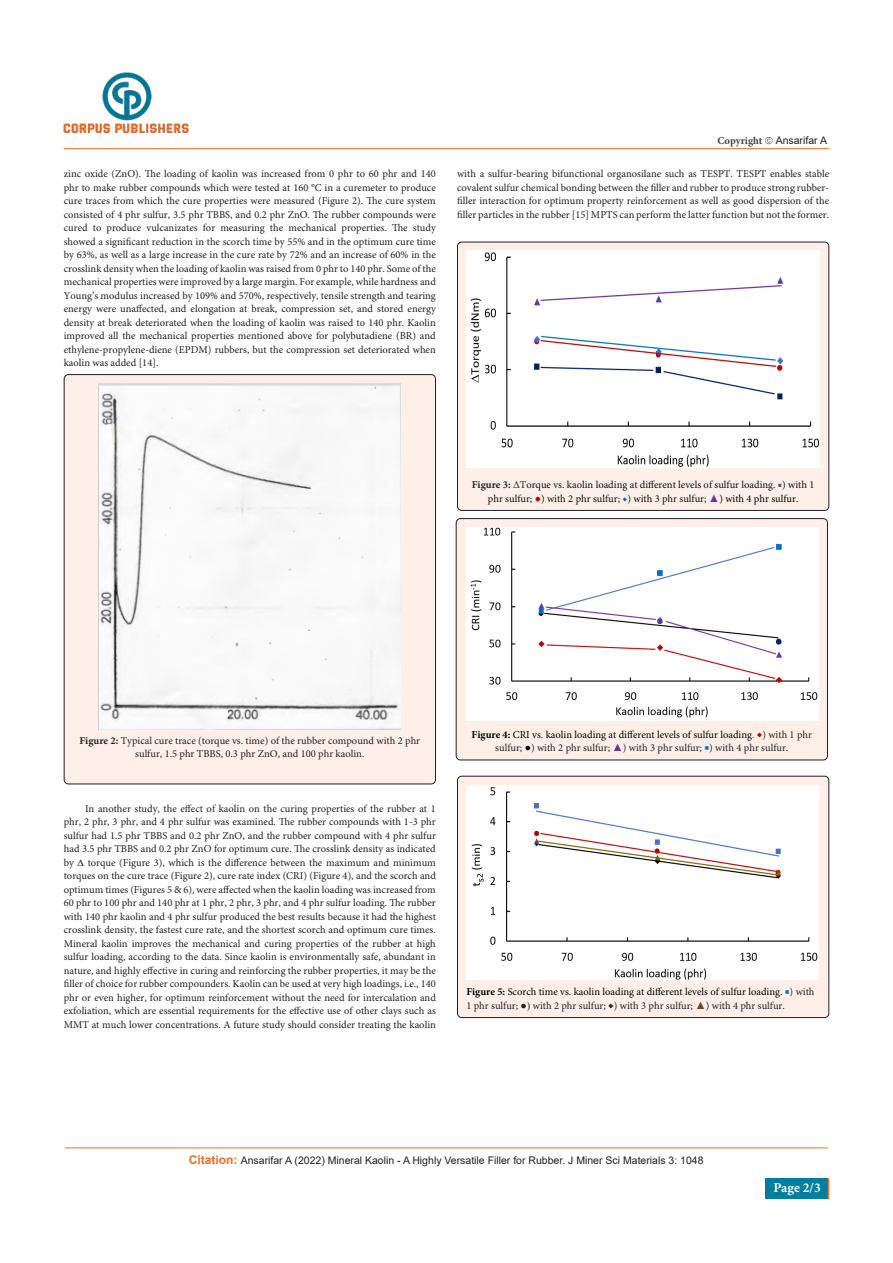
<style>
.page{position:relative;width:893px;height:1263px;background:#fff}
.page>*{position:absolute;margin:0;border:0;box-sizing:border-box;transform-origin:0 0}
.t1{font:700 13.5px "Minion Pro";color:#fff}
.t2{font:10.5px/13.5px "Minion Pro";color:#231f20;text-align:justify}
.t3{font:10.5px/13.5px "Minion Pro";color:#0d0d0d;text-align:center}
.t4{font:10.5px "Arial";color:#231f20}
.t5{font:700 10.5px "Minion Pro";color:#3e3e3f}
.s1{font-family:"Times New Roman"}
.s2{font-weight:700;color:#231f20}
.s3{font-family:"Times New Roman";color:#231f20}
.s4{color:#231f20}
.s5{color:#44546a}
.s6{font-family:"Times New Roman";color:#c00000}
.s7{color:#0070c0}
.s8{font-family:"Times New Roman";color:#7030a0}
.s9{color:#000}
.s10{font-weight:700}
.s11{font-family:"Times New Roman";font-size:13.5px}
.s12{font-weight:700;color:#000}
.s13{color:#7030a0}
.s14{font-size:12px;color:#c00000}
.s15{font-family:"Times New Roman";color:#000}
.s16{font-size:12px;color:#0070c0}
.s17{font-size:12px}
.s18{font-family:"Times New Roman";color:#6b4627}
.s19{font-weight:700;font-size:12px;color:#f06d22}
</style>
<div class="page">
<hr style="left:64px;top:148px;width:765px;height:1px;background:#f06d22">
<div style="left:765px;top:1178px;width:63px;height:21px;background:#007e9f"></div>
<svg style="left:828px;top:1178px;width:1px;height:21px"></svg>
<img style="left:64px;top:73px;width:125px;height:60px">
<hr style="left:65px;top:1147px;width:763px;height:1px;background:#f06d22">
<div style="left:64px;top:375px;width:371px;height:409px;background:#fef0e9;border-radius:4px"></div>
<div style="left:64px;top:374px;width:372px;height:410px;border:1px solid #231f20;border-radius:4px"></div>
<img style="left:99px;top:383px;width:302px;height:346px">
<div style="left:457px;top:242px;width:372px;height:268px;background:#fef0e9;border-radius:4px"></div>
<div style="left:457px;top:242px;width:372px;height:269px;border:1px solid #231f20;border-radius:4px"></div>
<img style="left:466px;top:251px;width:354px;height:216px">
<div style="left:456px;top:519px;width:371px;height:241px;background:#fef0e9;border-radius:4px"></div>
<div style="left:456px;top:518px;width:372px;height:242px;border:1px solid #231f20;border-radius:4px"></div>
<img style="left:466px;top:527px;width:353px;height:194px">
<div style="left:457px;top:776px;width:372px;height:241px;background:#fef0e9;border-radius:4px"></div>
<div style="left:457px;top:776px;width:372px;height:242px;border:1px solid #231f20;border-radius:4px"></div>
<img style="left:466px;top:785px;width:353px;height:195px">
<p class="t2" style="left:64px;top:168px;width:374px">zinc oxide (ZnO). The loading of kaolin was increased from 0 phr to 60 phr and 140 phr to make rubber compounds which were tested at 160 <span class="s1">º</span>C in a curemeter to produce cure traces from which the cure properties were measured (Figure 2). The cure system consisted of 4 phr sulfur, 3.5 phr TBBS, and 0.2 phr ZnO. The rubber compounds were cured to produce vulcanizates for measuring the mechanical properties. The study showed a significant reduction in the scorch time by 55% and in the optimum cure time by 63%, as well as a large increase in the cure rate by 72% and an increase of 60% in the crosslink density when the loading of kaolin was raised from 0 phr to 140 phr. Some of the mechanical properties were improved by a large margin. For example, while hardness and Young’s modulus increased by 109% and 570%, respectively, tensile strength and tearing energy were unaffected, and elongation at break, compression set, and stored energy density at break deteriorated when the loading of kaolin was raised to 140 phr. Kaolin improved all the mechanical properties mentioned above for polybutadiene (BR) and ethylene-propylene-diene (EPDM) rubbers, but the compression set deteriorated when kaolin was added [14].</p>
<p class="t5" style="left:717px;top:133px;width:47px">Copyright</p>
<p class="t4" style="left:776px;top:133px;width:53px">Ansarifar A</p>
<p class="t2" style="left:457px;top:168px;width:374px">with a sulfur-bearing bifunctional organosilane such as TESPT. TESPT enables stable covalent sulfur chemical bonding between the filler and rubber to produce strong rubber&shy;filler interaction for optimum property reinforcement as well as good dispersion of the filler particles in the rubber [15] MPTS can perform the latter function but not the former.</p>
<p class="t3" style="left:472px;top:478px;width:344px"><span class="s2">Figure 3:</span> <span class="s3">Δ</span><span class="s4">T</span>orque vs. kaolin loading at different levels of sulfur loading. <span class="s5">■</span>) with 1 phr sulfur; <span class="s6">●</span>) with 2 phr sulfur; <span class="s7">◆</span>) with 3 phr sulfur; <span class="s8">▲</span><span class="s9">) with 4 phr sulfur.</span></p>
<p class="t2" style="left:79px;top:734px;width:342px;text-align:center"><span class="s10">Figure 2:</span> Typical cure trace (torque vs. time) of the rubber compound with 2 phr sulfur, 1.5 phr TBBS, 0.3 phr ZnO, and 100 phr kaolin.</p>
<p class="t2" style="left:64px;top:802px;width:374px;text-indent:21px">In another study, the effect of kaolin on the curing properties of the rubber at 1 phr, 2 phr, 3 phr, and 4 phr sulfur was examined. The rubber compounds with 1-3 phr sulfur had 1.5 phr TBBS and 0.2 phr ZnO, and the rubber compound with 4 phr sulfur had 3.5 phr TBBS and 0.2 phr ZnO for optimum cure. The crosslink density as indicated by <span class="s11">Δ</span> torque (Figure 3), which is the difference between the maximum and minimum torques on the cure trace (Figure 2), cure rate index (CRI) (Figure 4), and the scorch and optimum times (Figures 5 &amp; 6), were affected when the kaolin loading was increased from 60 phr to 100 phr and 140 phr at 1 phr, 2 phr, 3 phr, and 4 phr sulfur loading. The rubber with 140 phr kaolin and 4 phr sulfur produced the best results because it had the highest crosslink density, the fastest cure rate, and the shortest scorch and optimum cure times.<br>Mineral kaolin improves the mechanical and curing properties of the rubber at high sulfur loading, according to the data. Since kaolin is environmentally safe, abundant in nature, and highly effective in curing and reinforcing the rubber properties, it may be the filler of choice for rubber compounders. Kaolin can be used at very high loadings, i.e., 140 phr or even higher, for optimum reinforcement without the need for intercalation and exfoliation, which are essential requirements for the effective use of other clays such as MMT at much lower concentrations. A future study should consider treating the kaolin</p>
<p class="t2" style="left:472px;top:728px;width:342px;text-align:center"><span class="s12">Figure 4:</span> <span class="s9">CRI vs. kaolin loading at different levels of sulfur loading</span><span class="s13">.</span> <span class="s14">◆</span>) with 1 phr sulfur; <span class="s15">●</span>) with 2 phr sulfur; <span class="s8">▲</span>) with 3 phr sulfur; <span class="s16">■</span>) with 4 phr sulfur.</p>
<p class="t2" style="left:466px;top:985px;width:350px"><span class="s12">Figure 5:</span> <span class="s9">Scorch time vs. kaolin loading at different levels of sulfur loading</span>. <span class="s16">■</span>) with<br>1 phr sulfur; <span class="s1">●)</span> with 2 phr sulfur; <span class="s17">◆</span>) with 3 phr sulfur; <span class="s18">▲</span>) with 4 phr sulfur.</p>
<p class="t4" style="left:189px;top:1153px;width:516px"><span class="s19">Citation:</span> Ansarifar A (2022) Mineral Kaolin - A Highly Versatile Filler for Rubber. J Miner Sci Materials 3: 1048</p>
<p class="t1" style="left:773px;top:1178px;width:49px">Page 2/3</p>
</div>
